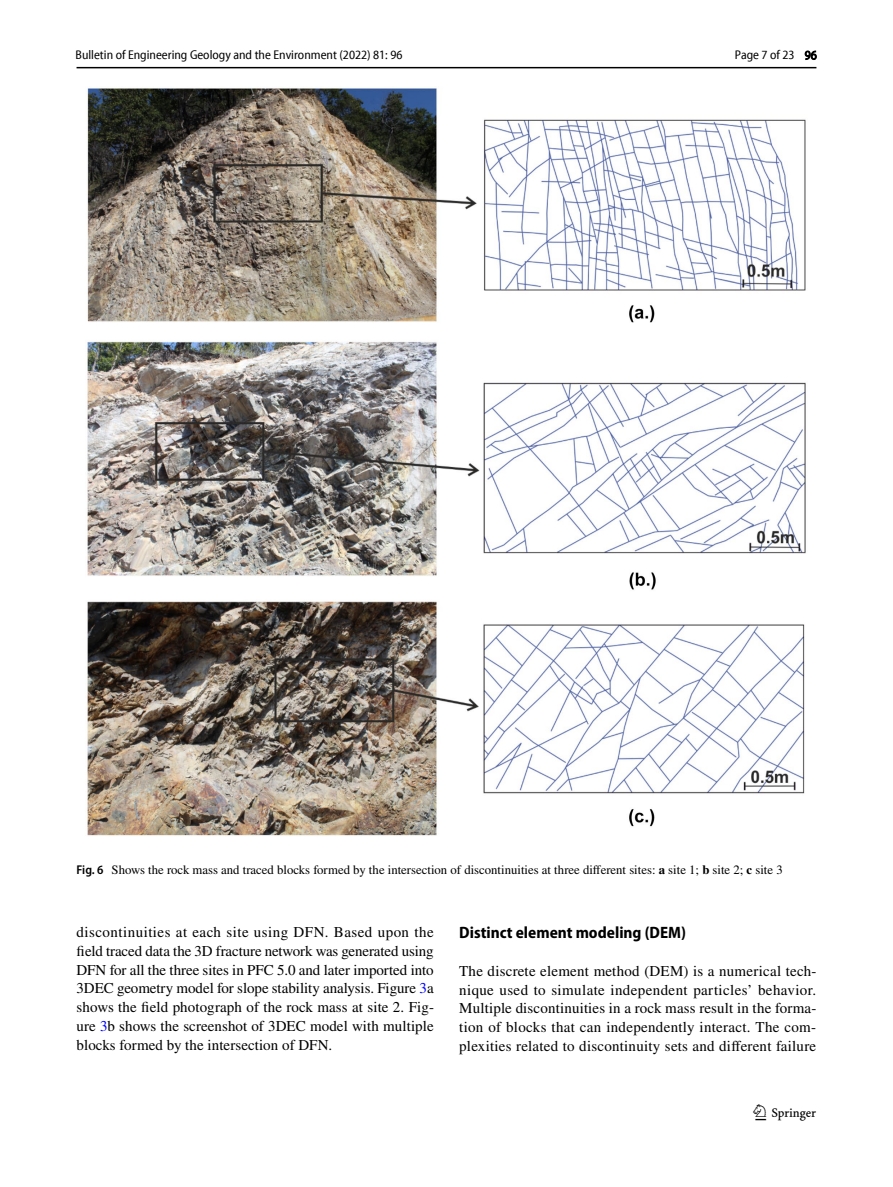
<style>
.page{position:relative;width:893px;height:1187px;background:#fff}
.page>*{position:absolute;margin:0;border:0;box-sizing:border-box;transform-origin:0 0}
.t1{font:22.5px "Springnew Regular 3";color:#000}
.t2{font:700 semi-condensed 16.5px "Myriad Pro";color:#000}
.t3{font:15px/18.8px "STIX";letter-spacing:.015em;color:#000;text-align:justify}
.t4{font:12.75px "STIX";color:#000}
.t5{font:semi-condensed 12.75px "Myriad Pro Unic";color:#000}
.s1{font-family:"Myriad Pro";font-weight:600;font-stretch:semi-condensed}
.s2{font-weight:700}
.s3{color:#00f}
</style>
<div class="page">
<hr style="left:77px;top:67px;width:739px;height:1px;background:#000">
<img style="left:85px;top:88px;width:721px;height:748px">
<p class="t5" style="left:76px;top:50px;width:328px">Bulletin of Engineering Geology and the Environment (2022) 81: 96</p>
<p class="t5" style="left:735px;top:50px;width:83px">Page 7 of 23 96</p>
<p class="t4" style="left:77px;top:861px;width:708px"><span class="s1">Fig. 6</span> Shows the rock mass and traced blocks formed by the intersection of discontinuities at three different sites: <span class="s2">a</span> site 1; <span class="s2">b</span> site 2; <span class="s2">c</span> site 3</p>
<p class="t3" style="left:77px;top:923px;width:359px">discontinuities at each site using DFN. Based upon the field traced data the 3D fracture network was generated using DFN for all the three sites in PFC 5.0 and later imported into 3DEC geometry model for slope stability analysis. Figure <span class="s3">3</span>a shows the field photograph of the rock mass at site 2. Fig&shy;ure <span class="s3">3</span>b shows the screenshot of 3DEC model with multiple blocks formed by the intersection of DFN.</p>
<p class="t2" style="left:459px;top:923px;width:228px">Distinct element modeling (DEM)</p>
<p class="t3" style="left:459px;top:962px;width:359px">The discrete element method (DEM) is a numerical tech&shy;nique used to simulate independent particles’ behavior.<br>Multiple discontinuities in a rock mass result in the forma&shy;tion of blocks that can independently interact. The com&shy;plexities related to discontinuity sets and different failure</p>
<h1 class="t1" style="left:755px;top:1104px;width:62px">1 3</h1>
</div>
